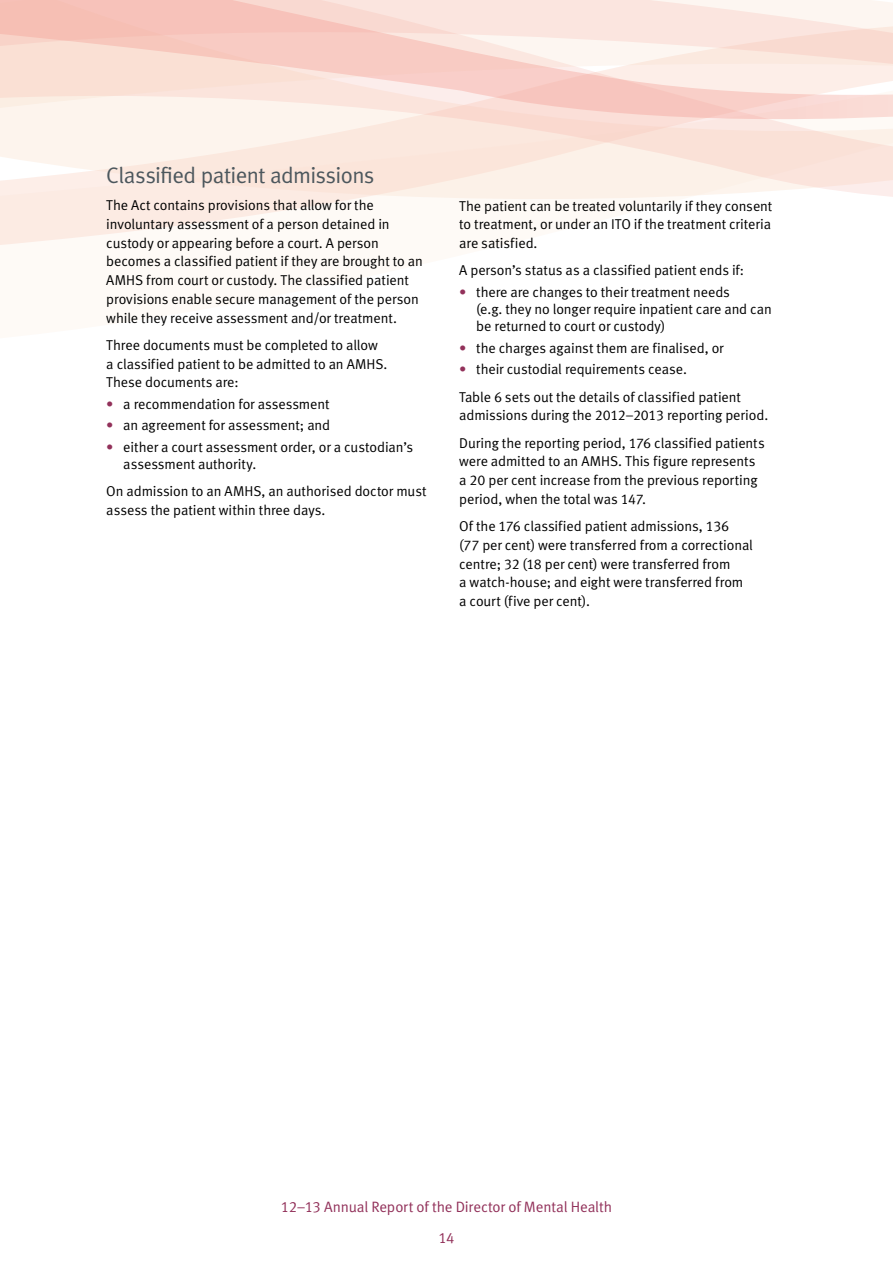
<style>
.page{position:relative;width:893px;height:1263px;background:#fff}
.page>*{position:absolute;margin:0;border:0;box-sizing:border-box;transform-origin:0 0}
.t1{font:22.5px "Meta Normal LF";letter-spacing:-.025em;color:#4c575d}
.t2{font:15px "Meta Normal LF";letter-spacing:-.01em;color:#92315a}
.t3{font:14.25px/18.8px "Meta Normal LF";letter-spacing:-.005em;color:#000}
.s1{color:#92315a}
</style>
<div class="page">
<svg style="left:0;top:203px;width:330px;height:42px;fill:#fcebe3"></svg>
<svg style="left:0;top:190px;width:893px;height:13px;fill:#fcf1e8"></svg>
<svg style="left:0;top:0;width:893px;height:190px;background:#fae2da"></svg>
<h1 class="t1" style="left:106px;top:162px;width:270px">Classified patient admissions</h1>
<p class="t3" style="left:106px;top:196px;width:318px">The Act contains provisions that allow for the involuntary assessment of a person detained in custody or appearing before a court. A person becomes a classified patient if they are brought to an AMHS from court or custody. The classified patient provisions enable secure management of the person while they receive assessment and/or treatment.</p>
<p class="t3" style="left:106px;top:335px;width:283px">Three documents must be completed to allow a classified patient to be admitted to an AMHS.<br>These documents are:</p>
<p class="t3" style="left:106px;top:394px;width:225px"><span class="s1">•</span> a recommendation for assessment</p>
<p class="t3" style="left:106px;top:416px;width:225px"><span class="s1">•</span> an agreement for assessment; and</p>
<p class="t3" style="left:123px;top:438px;width:291px;line-height:17.2px;text-indent:-17px"><span class="s1">•</span> either a court assessment order, or a custodian’s assessment authority.</p>
<p class="t3" style="left:106px;top:482px;width:322px">On admission to an AMHS, an authorised doctor must assess the patient within three days.</p>
<p class="t3" style="left:459px;top:196px;width:315px;text-align:justify">The patient can be treated voluntarily if they consent to treatment, or under an ITO if the treatment criteria are satisfied.</p>
<p class="t3" style="left:459px;top:261px;width:286px">A person’s status as a classified patient ends if:</p>
<p class="t3" style="left:476px;top:283px;width:297px;line-height:17.2px;text-indent:-17px"><span class="s1">•</span> there are changes to their treatment needs<br>(e.g. they no longer require inpatient care and can be returned to court or custody)</p>
<p class="t3" style="left:459px;top:338px;width:266px"><span class="s1">•</span> the charges against them are finalised, or</p>
<p class="t3" style="left:459px;top:356px;width:283px;line-height:27.3px"><span class="s1">•</span> their custodial requirements cease.<br>Table 6 sets out the details of classified patient</p>
<p class="t3" style="left:459px;top:402px;width:311px;line-height:27.3px">admissions during the 2012–2013 reporting period.<br>During the reporting period, 176 classified patients</p>
<p class="t3" style="left:459px;top:452px;width:300px">were admitted to an AMHS. This figure represents a 20 per cent increase from the previous reporting period, when the total was 147.</p>
<p class="t3" style="left:459px;top:517px;width:295px">Of the 176 classified patient admissions, 136 (77 per cent) were transferred from a correctional centre; 32 (18 per cent) were transferred from<br>a watch-house; and eight were transferred from a court (five per cent).</p>
<p class="t2" style="left:281px;top:1198px;width:333px">12–13 Annual Report of the Director of Mental Health</p>
<p class="t2" style="left:438px;top:1229px;width:18px">14</p>
</div>
